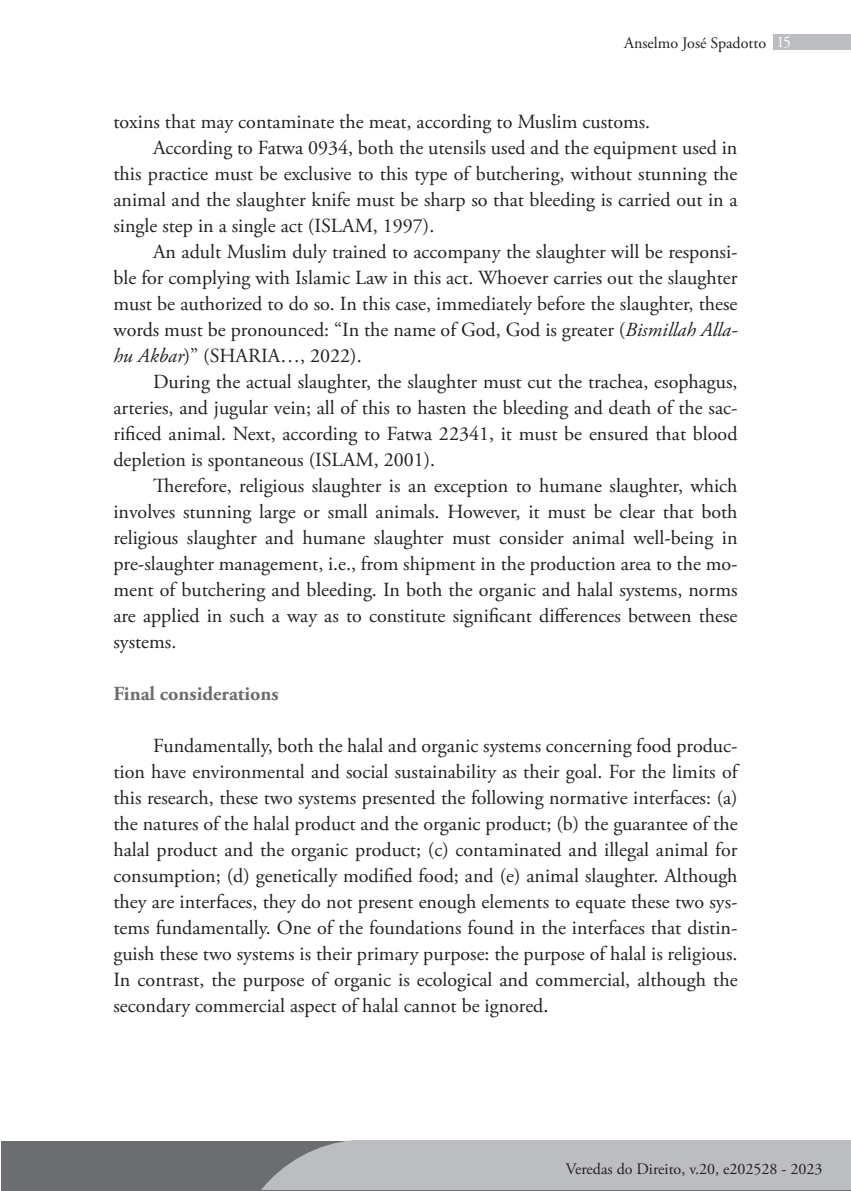
<style>
.page{position:relative;width:851px;height:1191px;background:#fff}
.page>*{position:absolute;margin:0;border:0;box-sizing:border-box;transform-origin:0 0}
.t1{font:20px/26px "Adobe Garamond Pro";color:#231f20;text-align:justify}
.t2{font:700 20px "Adobe Garamond Pro";color:#6c6d70}
.t3{font:16px "Adobe Garamond Pro";color:#231f20}
.s1{color:#fff}
.s2{font-style:italic}
.s3{color:#000001}
</style>
<div class="page">
<div style="left:1px;top:1141px;width:849px;height:50px;background:#6c6d70"></div>
<hr style="left:0;top:1140px;width:1px;height:50px;background:#6c6d70">
<div style="left:773px;top:34px;width:77px;height:16px;background:#bcbdc0"></div>
<div style="left:261px;top:1140px;width:589px;height:50px;background:#bcbdc0"></div>
<p class="t3" style="left:624px;top:33px;width:169px">Anselmo José Spadotto <span class="s1">15</span></p>
<p class="t1" style="left:113px;top:109px;width:538px">toxins that may contaminate the meat, according to Muslim customs.</p>
<p class="t1" style="left:153px;top:135px;width:585px">According to Fatwa 0934, both the utensils used and the equipment used in</p>
<p class="t1" style="left:113px;top:161px;width:625px">this practice must be exclusive to this type of butchering, without stunning the</p>
<p class="t1" style="left:113px;top:187px;width:625px">animal and the slaughter knife must be sharp so that bleeding is carried out in a</p>
<p class="t1" style="left:113px;top:213px;width:322px">single step in a single act (ISLAM, 1997).</p>
<p class="t1" style="left:153px;top:239px;width:585px">An adult Muslim duly trained to accompany the slaughter will be responsi-</p>
<p class="t1" style="left:113px;top:265px;width:625px">ble for complying with Islamic Law in this act. Whoever carries out the slaughter</p>
<p class="t1" style="left:113px;top:291px;width:625px">must be authorized to do so. In this case, immediately before the slaughter, these</p>
<p class="t1" style="left:113px;top:317px;width:625px">words must be pronounced: “In the name of God, God is greater (<span class="s2">Bismillah Alla-</span></p>
<p class="t1" style="left:113px;top:343px;width:250px"><span class="s2">hu Akbar</span>)” (SHARIA…, 2022).</p>
<p class="t1" style="left:153px;top:369px;width:585px">During the actual slaughter, the slaughter must cut the trachea, esophagus,</p>
<p class="t1" style="left:113px;top:395px;width:625px">arteries, and jugular vein; all of this to hasten the bleeding and death of the sac-</p>
<p class="t1" style="left:113px;top:421px;width:625px">rificed animal. Next, according to Fatwa 22341, it must be ensured that blood</p>
<p class="t1" style="left:113px;top:447px;width:323px">depletion is spontaneous (ISLAM, 2001).</p>
<p class="t1" style="left:153px;top:473px;width:585px">Therefore, religious slaughter is an exception to humane slaughter, which</p>
<p class="t1" style="left:113px;top:499px;width:625px">involves stunning large or small animals. However, it must be clear that both</p>
<p class="t1" style="left:113px;top:525px;width:625px">religious slaughter and humane slaughter must consider animal well-being in</p>
<p class="t1" style="left:113px;top:551px;width:625px">pre-slaughter management, i.e., from shipment in the production area to the mo-</p>
<p class="t1" style="left:113px;top:577px;width:625px">ment of butchering and bleeding. In both the organic and halal systems, norms</p>
<p class="t1" style="left:113px;top:603px;width:625px">are applied in such a way as to constitute significant differences between these</p>
<p class="t1" style="left:113px;top:629px;width:64px">systems.</p>
<p class="t2" style="left:113px;top:682px;width:167px">Final considerations</p>
<p class="t1" style="left:113px;top:733px;width:625px;text-indent:40px">Fundamentally, both the halal and organic systems concerning food produc&shy;tion have environmental and social sustainability as their goal. For the limits of this research, these two systems presented the following normative interfaces: (a) the natures of the halal product and the organic product; (b) the guarantee of the halal product and the organic product; (c) contaminated and illegal animal for consumption; (d) genetically modified food; and (e) animal slaughter. Although they are interfaces, they do not present enough elements to equate these two sys&shy;tems fundamentally. One of the foundations found in the interfaces that distin&shy;guish these two systems is their primary purpose: the purpose of halal is religious.<br>In contrast, the purpose of organic is ecological and commercial, although the secondary commercial aspect of halal cannot be ignored<span class="s3">.</span></p>
<p class="t3" style="left:565px;top:1159px;width:258px">Veredas do Direito, v.20, e202528 - 2023</p>
</div>
